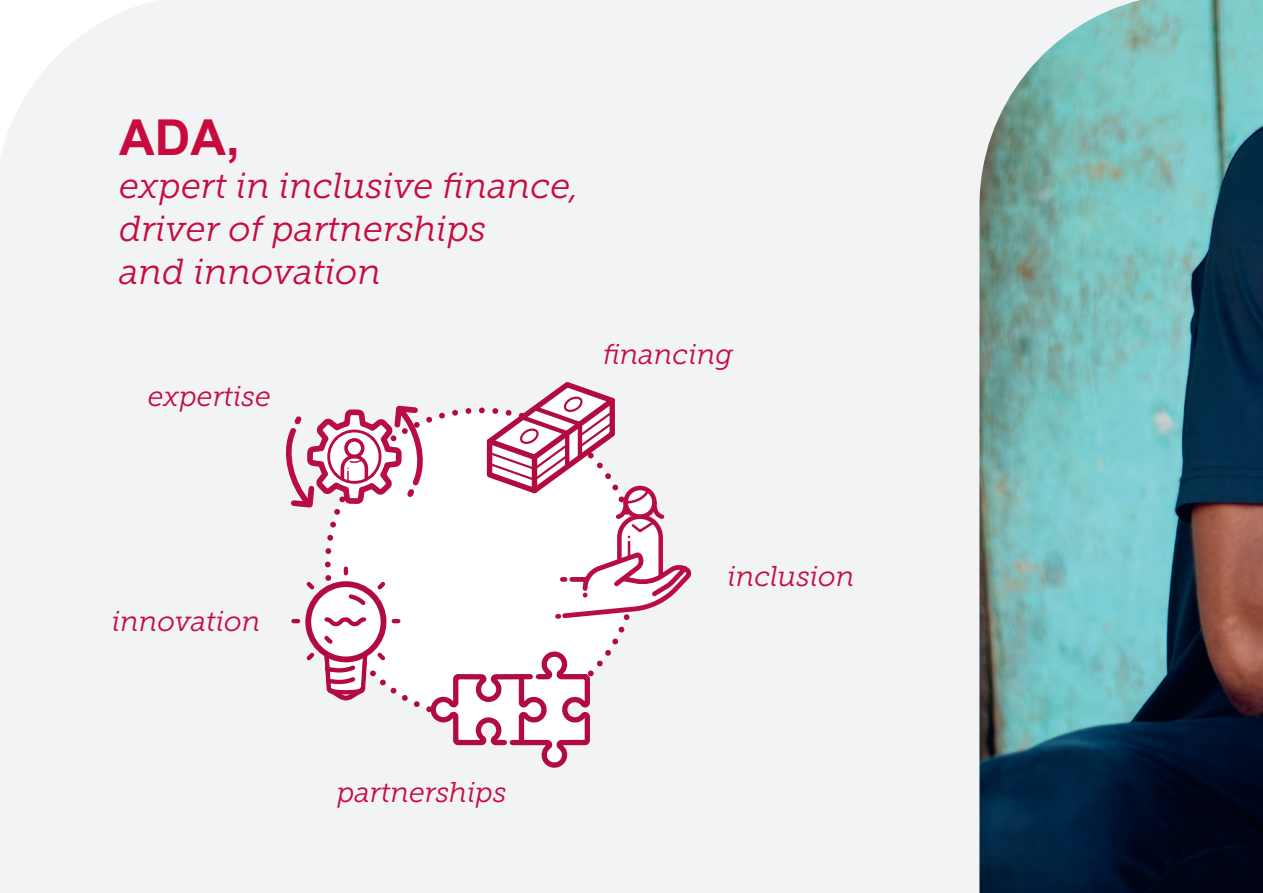
<style>
.page{position:relative;width:1263px;height:893px;background:#fff}
.page>*{position:absolute;margin:0;border:0;box-sizing:border-box;transform-origin:0 0}
.t1{font:700 49.5px "Arial";color:#c80b3e}
.t2{font:italic 36px/43.2px "Museo Slab 300";color:#c80b3e}
.t3{font:italic 28.5px "Museo Slab 300";color:#c80b3e}
</style>
<div class="page">
<div style="left:0;top:0;width:979px;height:893px;background:#f2f3f4"></div>
<img style="left:979px;top:0;width:284px;height:893px">
<div style="left:304px;top:0;width:100px;height:893px;background:#f2f3f4"></div>
<svg style="left:282px;top:379px;width:414px;height:394px"></svg>
<h1 class="t1" style="left:119px;top:105px;width:122px">ADA,</h1>
<p class="t2" style="left:119px;top:164px;width:462px">expert in inclusive finance, driver of partnerships<br>and innovation</p>
<p class="t3" style="left:148px;top:381px;width:125px">expertise</p>
<p class="t3" style="left:603px;top:339px;width:131px">financing</p>
<p class="t3" style="left:112px;top:606px;width:150px">innovation</p>
<p class="t3" style="left:337px;top:776px;width:171px">partnerships</p>
<p class="t3" style="left:727px;top:561px;width:128px">inclusion</p>
</div>
